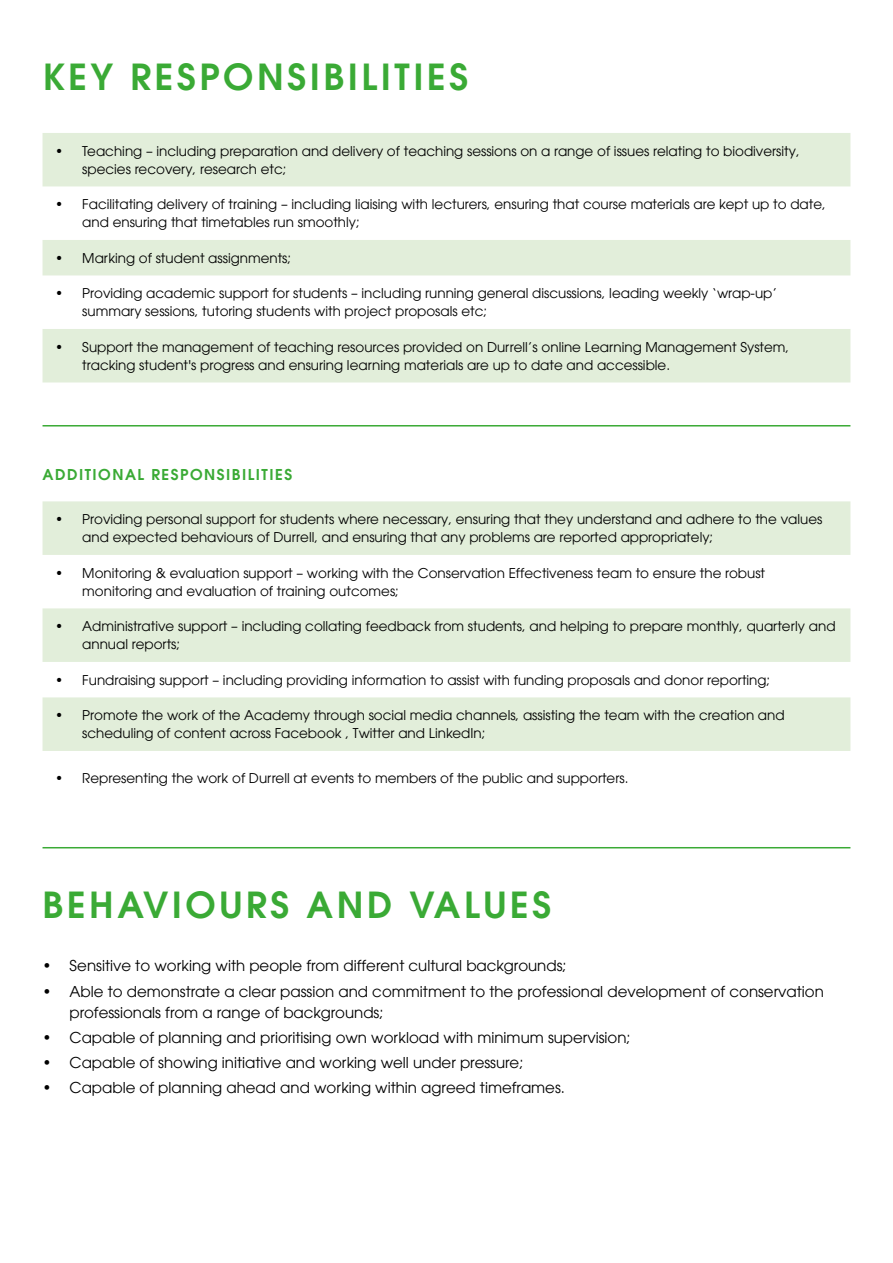
<style>
.page{position:relative;width:893px;height:1263px;background:#fff}
.page>*{position:absolute;margin:0;border:0;box-sizing:border-box;transform-origin:0 0}
.t1{font:36px "Avant Garde Gothic ITCW01 Dm";letter-spacing:.1em;color:#3aaa35}
.t2{font:15px/21px "Avant Garde Gothic ITCW01 Bk";color:#000}
.t3{font:15px "Avant Garde Gothic ITCW01 Dm";letter-spacing:.1em;color:#3aaa35}
.t4{font:13.5px/18px "Avant Garde Gothic ITCW01 Bk";color:#000}
</style>
<div class="page">
<svg style="left:43px;top:133px;width:807px;height:249px;fill:#e2eeda"></svg>
<hr style="left:43px;top:425px;width:807px;height:1px;background:#3aaa35">
<svg style="left:43px;top:501px;width:807px;height:250px;fill:#e2eeda"></svg>
<hr style="left:43px;top:847px;width:807px;height:1px;background:#3aaa35">
<h1 class="t1" style="left:43px;top:54px;width:427px">KEY RESPONSIBILITIES</h1>
<p class="t4" style="left:82px;top:142px;width:719px;text-indent:-27px">• Teaching – including preparation and delivery of teaching sessions on a range of issues relating to biodiversity, species recovery, research etc;</p>
<p class="t4" style="left:82px;top:195px;width:745px;text-indent:-27px">• Facilitating delivery of training – including liaising with lecturers, ensuring that course materials are kept up to date, and ensuring that timetables run smoothly;</p>
<p class="t4" style="left:55px;top:249px;width:237px">• Marking of student assignments;</p>
<p class="t4" style="left:82px;top:284px;width:696px;text-indent:-27px">• Providing academic support for students – including running general discussions, leading weekly ‘wrap-up’ summary sessions, tutoring students with project proposals etc;</p>
<p class="t4" style="left:82px;top:338px;width:709px;text-indent:-27px">• Support the management of teaching resources provided on Durrell’s online Learning Management System, tracking student's progress and ensuring learning materials are up to date and accessible.</p>
<p class="t3" style="left:43px;top:465px;width:251px">ADDITIONAL RESPONSIBILITIES</p>
<p class="t4" style="left:82px;top:510px;width:741px;text-indent:-27px">• Providing personal support for students where necessary, ensuring that they understand and adhere to the values and expected behaviours of Durrell, and ensuring that any problems are reported appropriately;</p>
<p class="t4" style="left:82px;top:564px;width:684px;text-indent:-27px">• Monitoring &amp; evaluation support – working with the Conservation Effectiveness team to ensure the robust monitoring and evaluation of training outcomes;</p>
<p class="t4" style="left:82px;top:617px;width:755px;text-indent:-27px">• Administrative support – including collating feedback from students, and helping to prepare monthly, quarterly and annual reports;</p>
<p class="t4" style="left:55px;top:671px;width:716px">• Fundraising support – including providing information to assist with funding proposals and donor reporting;</p>
<p class="t4" style="left:82px;top:706px;width:704px;text-indent:-27px">• Promote the work of the Academy through social media channels, assisting the team with the creation and scheduling of content across Facebook , Twitter and LinkedIn;</p>
<p class="t4" style="left:55px;top:769px;width:575px">• Representing the work of Durrell at events to members of the public and supporters.</p>
<h1 class="t1" style="left:43px;top:881px;width:510px">BEHAVIOURS AND VALUES</h1>
<p class="t2" style="left:43px;top:955px;width:526px">• Sensitive to working with people from different cultural backgrounds;</p>
<p class="t2" style="left:70px;top:980px;width:756px;text-indent:-27px">• Able to demonstrate a clear passion and commitment to the professional development of conservation professionals from a range of backgrounds;</p>
<p class="t2" style="left:43px;top:1027px;width:590px">• Capable of planning and prioritising own workload with minimum supervision;</p>
<p class="t2" style="left:43px;top:1052px;width:482px">• Capable of showing initiative and working well under pressure;</p>
<p class="t2" style="left:43px;top:1077px;width:524px">• Capable of planning ahead and working within agreed timeframes.</p>
</div>
